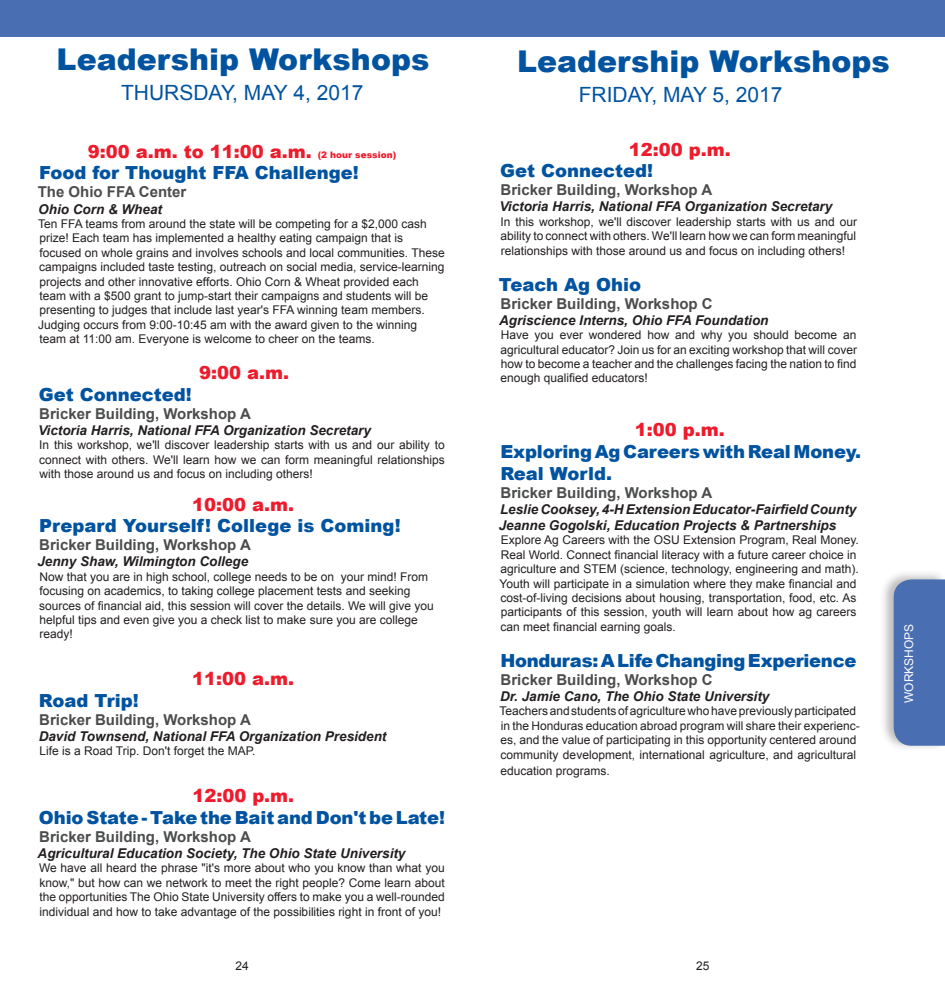
<style>
.page{position:relative;width:945px;height:999px;background:#fff}
.page>*{position:absolute;margin:0;border:0;box-sizing:border-box;transform-origin:0 0}
.t1{font:900 30px "Arial";color:#0153a0}
.t2{font:21px "Arial";color:#0153a0}
.t3{font:900 18px/21.6px "Arial";letter-spacing:-.005em;color:#0153a0}
.t4{font:900 18px "Arial";color:#ee1b2c}
.t5{font:700 15px "Arial";color:#4b4c4d}
.t6{font:italic 700 13.5px "Arial";color:#231f20}
.t7{font:12px/14.4px "Arial";color:#231f20}
.t8{font:12px "Arial";color:#fff}
.s1{font-size:9px}
</style>
<div class="page">
<div style="left:0;top:0;width:945px;height:36px;background:#4a6eb2"></div>
<div style="left:879px;top:569px;width:66px;height:183px;background:#231f20;opacity:.3"></div>
<div style="left:894px;top:579px;width:51px;height:167px;background:#4a6eb2"></div>
<p class="t1" style="left:57px;top:38px;width:374px">Leadership Workshops</p>
<p class="t1" style="left:517px;top:39px;width:374px">Leadership Workshops</p>
<p class="t2" style="left:121px;top:79px;width:244px">THURSDAY, MAY 4, 2017</p>
<p class="t2" style="left:579px;top:81px;width:205px">FRIDAY, MAY 5, 2017</p>
<p class="t4" style="left:629px;top:136px;width:103px">12:00 p.m.</p>
<p class="t3" style="left:500px;top:159px;width:155px">Get Connected!</p>
<p class="t5" style="left:501px;top:180px;width:213px">Bricker Building, Workshop A</p>
<p class="t6" style="left:499px;top:198px;width:334px">Victoria Harris, National FFA Organization Secretary</p>
<p class="t7" style="left:501px;top:215px;width:358px;text-align:justify">In this workshop, we'll discover leadership starts with us and our ability to connect with others. We'll learn how we can form meaningful relationships with those around us and focus on including others!</p>
<p class="t3" style="left:499px;top:273px;width:144px">Teach Ag Ohio</p>
<p class="t5" style="left:501px;top:293px;width:214px">Bricker Building, Workshop C</p>
<p class="t6" style="left:499px;top:311px;width:271px">Agriscience Interns, Ohio FFA Foundation</p>
<p class="t7" style="left:501px;top:328px;width:358px;text-align:justify">Have you ever wondered how and why you should become an agricultural educator? Join us for an exciting workshop that will cover how to become a teacher and the challenges facing the nation to find enough qualified educators!</p>
<p class="t4" style="left:635px;top:417px;width:91px">1:00 p.m.</p>
<p class="t3" style="left:500px;top:440px;width:362px">Exploring Ag Careers with Real Money.<br>Real World.</p>
<p class="t5" style="left:501px;top:482px;width:213px">Bricker Building, Workshop A</p>
<p class="t6" style="left:500px;top:500px;width:358px">Leslie Cooksey, 4-H Extension Educator-Fairfield County</p>
<p class="t6" style="left:499px;top:516px;width:339px">Jeanne Gogolski, Education Projects &amp; Partnerships</p>
<p class="t7" style="left:500px;top:533px;width:361px">Explore Ag Careers with the OSU Extension Program, Real Money.<br>Real World. Connect financial literacy with a future career choice in agriculture and STEM (science, technology, engineering and math).<br>Youth will participate in a simulation where they make financial and cost-of-living decisions about housing, transportation, food, etc. As participants of this session, youth will learn about how ag careers can meet financial earning goals.</p>
<p class="t3" style="left:500px;top:649px;width:358px">Honduras: A Life Changing Experience</p>
<p class="t5" style="left:501px;top:670px;width:214px">Bricker Building, Workshop C</p>
<p class="t6" style="left:500px;top:687px;width:271px">Dr. Jamie Cano, The Ohio State University</p>
<p class="t7" style="left:499px;top:704px;width:362px">Teachers and students of agriculture who have previously participated in the Honduras education abroad program will share their experienc&shy;es, and the value of participating in this opportunity centered around community development, international agriculture, and agricultural</p>
<p class="t7" style="left:501px;top:764px;width:111px">education programs.</p>
<p class="t4" style="left:88px;top:138px;width:310px">9:00 a.m. to 11:00 a.m. <span class="s1">(2 hour session)</span></p>
<p class="t3" style="left:39px;top:162px;width:321px">Food for Thought FFA Challenge!</p>
<p class="t5" style="left:38px;top:182px;width:150px">The Ohio FFA Center</p>
<p class="t6" style="left:38px;top:200px;width:125px">Ohio Corn &amp; Wheat</p>
<p class="t7" style="left:38px;top:217px;width:408px">Ten FFA teams from around the state will be competing for a $2,000 cash prize! Each team has implemented a healthy eating campaign that is focused on whole grains and involves schools and local communities. These campaigns included taste testing, outreach on social media, service-learning projects and other innovative efforts. Ohio Corn &amp; Wheat provided each team with a $500 grant to jump-start their campaigns and students will be presenting to judges that include last year's FFA winning team members.<br>Judging occurs from 9:00-10:45 am with the award given to the winning team at 11:00 am. Everyone is welcome to cheer on the teams.</p>
<p class="t4" style="left:199px;top:360px;width:91px">9:00 a.m.</p>
<p class="t3" style="left:39px;top:383px;width:155px">Get Connected!</p>
<p class="t5" style="left:39px;top:403px;width:213px">Bricker Building, Workshop A</p>
<p class="t6" style="left:38px;top:421px;width:334px">Victoria Harris, National FFA Organization Secretary</p>
<p class="t7" style="left:39px;top:438px;width:407px;text-align:justify">In this workshop, we'll discover leadership starts with us and our ability to connect with others. We'll learn how we can form meaningful relationships with those around us and focus on including others!</p>
<p class="t4" style="left:192px;top:491px;width:104px">10:00 a.m.</p>
<p class="t3" style="left:39px;top:514px;width:363px">Prepard Yourself! College is Coming!</p>
<p class="t5" style="left:39px;top:535px;width:213px">Bricker Building, Workshop A</p>
<p class="t6" style="left:37px;top:553px;width:212px">Jenny Shaw, Wilmington College</p>
<p class="t7" style="left:39px;top:569px;width:396px">Now that you are in high school, college needs to be on your mind! From focusing on academics, to taking college placement tests and seeking sources of financial aid, this session will cover the details. We will give you helpful tips and even give you a check list to make sure you are college ready!</p>
<p class="t4" style="left:192px;top:666px;width:104px">11:00 a.m.</p>
<p class="t3" style="left:39px;top:689px;width:101px">Road Trip!</p>
<p class="t5" style="left:39px;top:709px;width:213px">Bricker Building, Workshop A</p>
<p class="t6" style="left:39px;top:727px;width:349px">David Townsend, National FFA Organization President</p>
<p class="t7" style="left:39px;top:744px;width:218px">Life is a Road Trip. Don't forget the MAP.</p>
<p class="t4" style="left:192px;top:783px;width:103px">12:00 p.m.</p>
<p class="t3" style="left:39px;top:806px;width:408px">Ohio State - Take the Bait and Don't be Late!</p>
<p class="t5" style="left:39px;top:826px;width:213px">Bricker Building, Workshop A</p>
<p class="t6" style="left:38px;top:844px;width:369px">Agricultural Education Society, The Ohio State University</p>
<p class="t7" style="left:39px;top:861px;width:407px;text-align:justify">We have all heard the phrase "it's more about who you know than what you know," but how can we network to meet the right people? Come learn about the opportunities The Ohio State University offers to make you a well-rounded individual and how to take advantage of the possibilities right in front of you!</p>
<p class="t8" style="left:901px;top:703px;width:81px;rotate:-90deg">WORKSHOPS</p>
<p class="t7" style="left:236px;top:959px;width:15px">24</p>
<p class="t7" style="left:696px;top:959px;width:15px">25</p>
</div>
